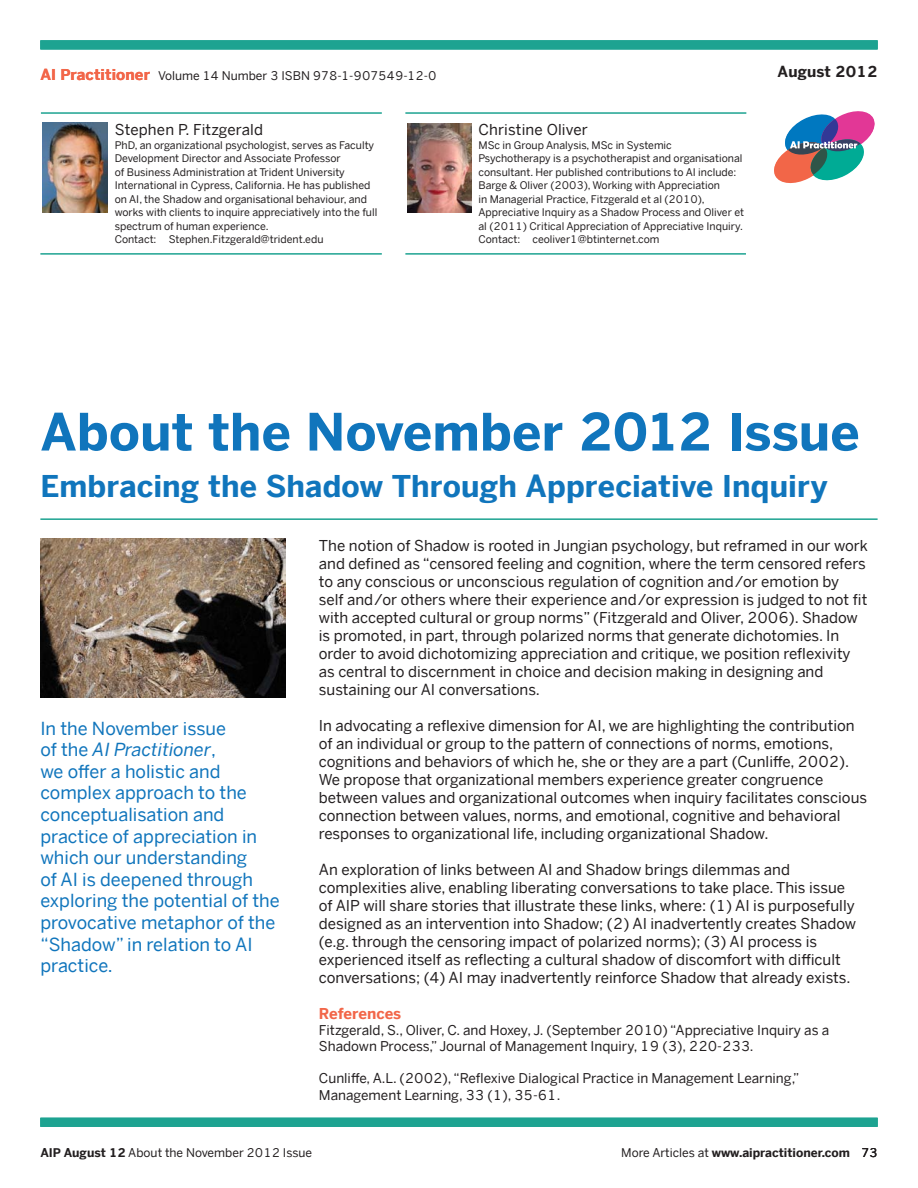
<style>
.page{position:relative;width:918px;height:1188px;background:#fff}
.page>*{position:absolute;margin:0;border:0;box-sizing:border-box;transform-origin:0 0}
.article_title_long_t{font:700 51px "Benton Sans";color:#1075bc}
.article_title_long_b{font:700 30px "Benton Sans";letter-spacing:.005em;color:#1075bc}
.Abstract{font:18px/21.6px "Benton Sans";color:#1075bc}
.Article_Author_Name{font:15px/18px "Benton Sans";color:#231f20}
.article_subheading{font:700 15px "Benton Sans";letter-spacing:.005em;color:#f26649}
.t1{font:700 15px "Benton Sans";letter-spacing:.01em;color:#231f20}
.t2{font:13.5px/16.2px "Benton Sans";color:#231f20}
.t3{font:12px "Benton Sans";color:#231f20}
.t4{font:700 12px "Benton Sans";color:#231f20}
.Article_Author_Bio{font:10.5px/13.5px "Benton Sans";color:#231f20}
.s1{font-style:italic}
.s2{font-weight:700}
.s3{font-weight:400}
</style>
<div class="page">
<hr style="left:40px;top:518px;width:838px;height:2px;background:#1da391">
<hr style="left:41px;top:112px;width:341px;height:2px;background:#1da391">
<hr style="left:40px;top:253px;width:342px;height:2px;background:#1da391">
<hr style="left:405px;top:112px;width:341px;height:2px;background:#1da391">
<hr style="left:405px;top:253px;width:341px;height:2px;background:#1da391">
<div style="left:40px;top:40px;width:838px;height:9px;background:#1da391"></div>
<div style="left:40px;top:1118px;width:838px;height:9px;background:#1da391"></div>
<svg style="left:774px;top:111px;width:101px;height:73px"></svg>
<img style="left:407px;top:124px;width:65px;height:89px">
<img style="left:43px;top:123px;width:64px;height:90px">
<img style="left:40px;top:539px;width:246px;height:158px">
<p class="article_subheading" style="left:40px;top:66px;width:111px">AI Practitioner</p>
<p class="t3" style="left:158px;top:68px;width:280px">Volume 14 Number 3 ISBN 978-1-907549-12-0</p>
<p class="t1" style="left:778px;top:63px;width:101px">August 2012</p>
<p class="Article_Author_Name" style="left:115px;top:120px;width:150px">Stephen P. Fitzgerald</p>
<p class="Article_Author_Bio" style="left:115px;top:138px;width:264px">PhD, an organizational psychologist, serves as Faculty Development Director and Associate Professor<br>of Business Administration at Trident University International in Cypress, California. He has published on AI, the Shadow and organisational behaviour, and works with clients to inquire appreciatively into the full spectrum of human experience.</p>
<p class="Article_Author_Bio" style="left:115px;top:232px;width:210px">Contact: Stephen.Fitzgerald@trident.edu</p>
<p class="Article_Author_Name" style="left:478px;top:121px;width:111px">Christine Oliver</p>
<p class="Article_Author_Bio" style="left:478px;top:138px;width:267px">MSc in Group Analysis, MSc in Systemic Psychotherapy is a psychotherapist and organisational consultant. Her published contributions to AI include:<br>Barge &amp; Oliver (2003), Working with Appreciation<br>in Managerial Practice, Fitzgerald et al (2010), Appreciative Inquiry as a Shadow Process and Oliver et al (2011) Critical Appreciation of Appreciative Inquiry.</p>
<p class="Article_Author_Bio" style="left:478px;top:233px;width:183px">Contact: ceoliver1@btinternet.com</p>
<p class="article_title_long_t" style="left:40px;top:402px;width:821px">About the November 2012 Issue</p>
<p class="article_title_long_b" style="left:40px;top:468px;width:789px">Embracing the Shadow Through Appreciative Inquiry</p>
<p class="Abstract" style="left:40px;top:717px;width:241px">In the November issue<br>of the <span class="s1">AI Practitioner</span>,<br>we offer a holistic and complex approach to the conceptualisation and practice of appreciation in which our understanding<br>of AI is deepened through exploring the potential of the provocative metaphor of the “Shadow” in relation to AI practice.</p>
<p class="Article_Author_Name" style="left:319px;top:536px;width:551px">The notion of Shadow is rooted in Jungian psychology, but reframed in our work and defined as “censored feeling and cognition, where the term censored refers to any conscious or unconscious regulation of cognition and/or emotion by<br>self and/or others where their experience and/or expression is judged to not fit with accepted cultural or group norms” (Fitzgerald and Oliver, 2006). Shadow is promoted, in part, through polarized norms that generate dichotomies. In order to avoid dichotomizing appreciation and critique, we position reflexivity as central to discernment in choice and decision making in designing and sustaining our AI conversations.</p>
<p class="Article_Author_Name" style="left:319px;top:716px;width:550px">In advocating a reflexive dimension for AI, we are highlighting the contribution of an individual or group to the pattern of connections of norms, emotions, cognitions and behaviors of which he, she or they are a part (Cunliffe, 2002).<br>We propose that organizational members experience greater congruence between values and organizational outcomes when inquiry facilitates conscious connection between values, norms, and emotional, cognitive and behavioral responses to organizational life, including organizational Shadow.</p>
<p class="Article_Author_Name" style="left:319px;top:860px;width:539px">An exploration of links between AI and Shadow brings dilemmas and complexities alive, enabling liberating conversations to take place. This issue of AIP will share stories that illustrate these links, where: (1) AI is purposefully designed as an intervention into Shadow; (2) AI inadvertently creates Shadow (e.g. through the censoring impact of polarized norms); (3) AI process is experienced itself as reflecting a cultural shadow of discomfort with difficult conversations; (4) AI may inadvertently reinforce Shadow that already exists.</p>
<p class="article_subheading" style="left:319px;top:1004px;width:84px">References</p>
<p class="t2" style="left:319px;top:1022px;width:512px">Fitzgerald, S., Oliver, C. and Hoxey, J. (September 2010) “Appreciative Inquiry as a<br>Shadown Process,” Journal of Management Inquiry, 19 (3), 220-233.</p>
<p class="t2" style="left:319px;top:1070px;width:482px">Cunliffe, A.L. (2002), “Reflexive Dialogical Practice in Management Learning,”<br>Management Learning, 33 (1), 35-61.</p>
<p class="t3" style="left:40px;top:1146px;width:273px"><span class="s2">AIP August 12</span> About the November 2012 Issue</p>
<p class="t4" style="left:621px;top:1146px;width:230px"><span class="s3">More Articles at</span> www.aipractitioner.com</p>
<p class="t3" style="left:861px;top:1146px;width:18px">73</p>
</div>
